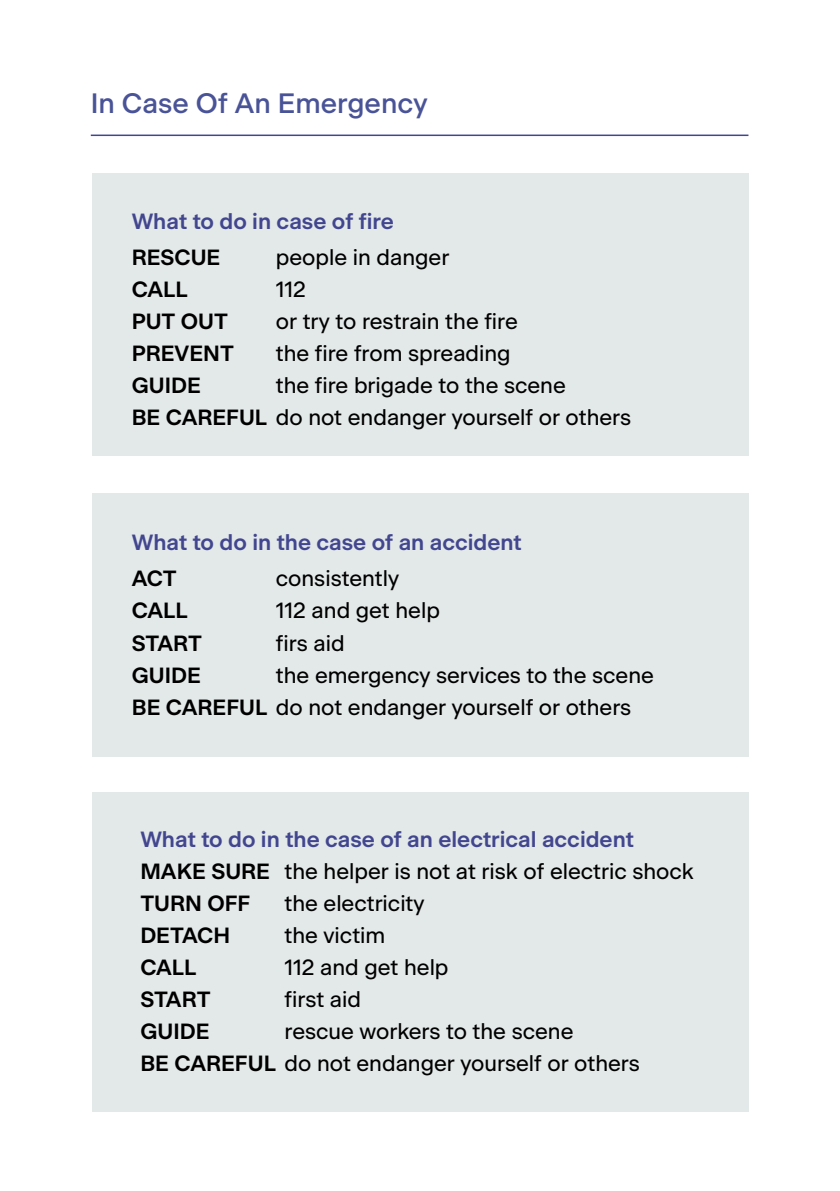
<style>
.page{position:relative;width:840px;height:1191px;background:#fff}
.page>*{position:absolute;margin:0;border:0;box-sizing:border-box;transform-origin:0 0}
.t1{font:500 28px "Beausite Classic";color:#495397}
.t2{font:22px/32px "Beausite Classic";color:#000}
.t3{font:600 22px/32px "Beausite Classic";color:#42468f}
.t4{font:600 22px "Beausite Classic";color:#000}
.s1{font-weight:600}
.s2{color:#000}
.s3{font-weight:400;color:#000}
</style>
<div class="page">
<div style="left:92px;top:792px;width:656px;height:319px;background:#e3e8e9"></div>
<hr style="left:91px;top:135px;width:657px;height:1px;background:#42468f">
<div style="left:92px;top:174px;width:656px;height:282px;background:#e3e8e9"></div>
<div style="left:92px;top:493px;width:656px;height:263px;background:#e3e8e9"></div>
<p class="t1" style="left:91px;top:82px;width:338px">In Case Of An Emergency</p>
<p class="t3" style="left:132px;top:203px;width:264px">What to do in case of fire</p>
<p class="t4" style="left:132px;top:240px;width:90px">RESCUE</p>
<p class="t2" style="left:276px;top:239px;width:175px">people in danger</p>
<p class="t4" style="left:132px;top:272px;width:58px">CALL</p>
<p class="t2" style="left:276px;top:271px;width:32px">112</p>
<p class="t4" style="left:132px;top:304px;width:98px">PUT OUT</p>
<p class="t2" style="left:276px;top:303px;width:243px">or try to restrain the fire</p>
<p class="t4" style="left:132px;top:336px;width:104px">PREVENT</p>
<p class="t2" style="left:276px;top:335px;width:236px">the fire from spreading</p>
<p class="t4" style="left:132px;top:368px;width:71px">GUIDE</p>
<p class="t2" style="left:132px;top:367px;width:501px;text-indent:144px">the fire brigade to the scene<br><span class="s1">BE CAREFUL</span> do not endanger yourself or others</p>
<p class="t3" style="left:132px;top:525px;width:391px">What to do in the case of an accident</p>
<p class="t4" style="left:132px;top:562px;width:46px">ACT</p>
<p class="t2" style="left:276px;top:561px;width:125px">consistently</p>
<p class="t4" style="left:132px;top:594px;width:58px">CALL</p>
<p class="t2" style="left:276px;top:593px;width:165px">112 and get help</p>
<p class="t4" style="left:132px;top:626px;width:72px">START</p>
<p class="t2" style="left:276px;top:625px;width:70px">firs aid</p>
<p class="t4" style="left:132px;top:658px;width:71px">GUIDE</p>
<p class="t2" style="left:132px;top:657px;width:523px;text-indent:144px">the emergency services to the scene<br><span class="s1">BE CAREFUL</span> do not endanger yourself or others</p>
<p class="t3" style="left:140px;top:821px;width:554px">What to do in the case of an electrical accident<br><span class="s2">MAKE SURE</span> <span class="s3">the helper is not at risk of electric shock<br></span><span class="s2">TURN OFF</span></p>
<p class="t2" style="left:284px;top:885px;width:141px">the electricity</p>
<p class="t4" style="left:140px;top:918px;width:91px">DETACH</p>
<p class="t2" style="left:284px;top:917px;width:102px">the victim</p>
<p class="t4" style="left:140px;top:950px;width:58px">CALL</p>
<p class="t2" style="left:284px;top:949px;width:165px">112 and get help</p>
<p class="t4" style="left:140px;top:982px;width:72px">START</p>
<p class="t2" style="left:284px;top:981px;width:78px">first aid</p>
<p class="t4" style="left:140px;top:1014px;width:71px">GUIDE</p>
<p class="t2" style="left:140px;top:1013px;width:501px;text-indent:144px">rescue workers to the scene<br><span class="s1">BE CAREFUL</span> do not endanger yourself or others</p>
</div>
